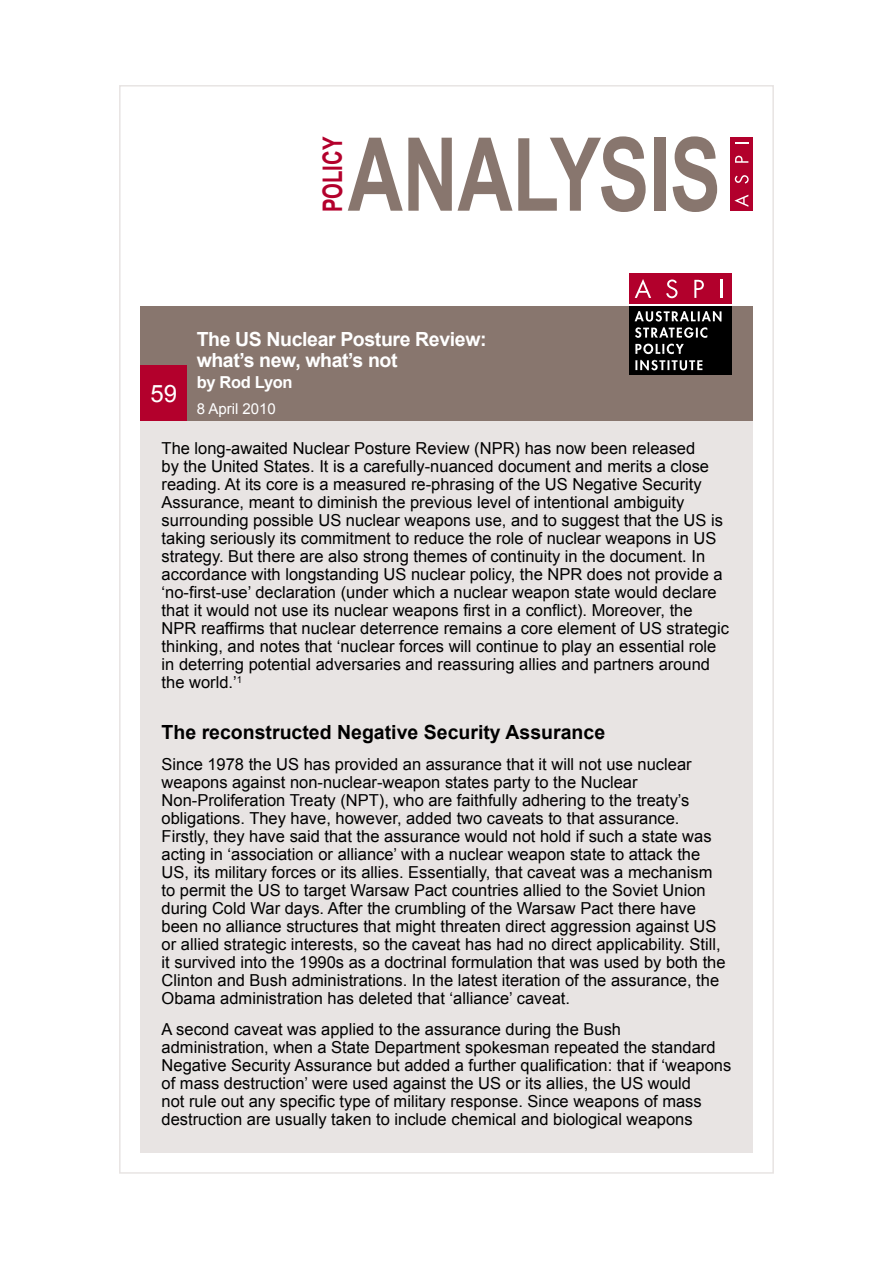
<style>
.page{position:relative;width:893px;height:1263px;background:#fff}
.page>*{position:absolute;margin:0;border:0;box-sizing:border-box;transform-origin:0 0}
.t1{font:700 102px "Arial";letter-spacing:-.005em;color:#88766e;scale:.75 1}
.t2{font:700 27px "Arial";color:#b3002c;scale:.75 1}
.t3{font:24px "Arial";color:#fff}
.t4{font:700 19.5px/21px "Arial";letter-spacing:-.02em;color:#fff}
.t5{font:700 19.5px "Arial";color:#000}
.t6{font:16.5px/18px "Arial";color:#000}
.t7{font:700 16.5px "Arial";letter-spacing:-.02em;color:#fff}
.t8{font:15px "Arial";color:#fff}
</style>
<div class="page">
<div style="left:730px;top:138px;width:23px;height:73px;background:#b2002c"></div>
<svg style="left:734px;top:195px;width:14px;height:12px"></svg>
<svg style="left:735px;top:175px;width:14px;height:9px"></svg>
<svg style="left:735px;top:156px;width:13px;height:7px"></svg>
<svg style="left:735px;top:142px;width:13px;height:1px"></svg>
<div style="left:140px;top:421px;width:613px;height:731px;background:#e8e4e3"></div>
<div style="left:140px;top:306px;width:613px;height:115px;background:#88766e"></div>
<div style="left:629px;top:306px;width:102px;height:69px;background:#000"></div>
<div style="left:629px;top:273px;width:102px;height:31px;background:#b2002c"></div>
<svg style="left:635px;top:279px;width:16px;height:19px"></svg>
<svg style="left:666px;top:279px;width:11px;height:19px"></svg>
<svg style="left:694px;top:280px;width:10px;height:18px"></svg>
<svg style="left:720px;top:280px;width:2px;height:18px"></svg>
<svg style="left:635px;top:344px;width:67px;height:26px"></svg>
<svg style="left:635px;top:311px;width:86px;height:27px"></svg>
<div style="left:140px;top:366px;width:47px;height:55px;background:#b3002c"></div>
<h2 class="t2" style="left:315px;top:212px;width:102px;rotate:-90deg">POLICY</h2>
<h1 class="t1" style="left:348px;top:108px;width:499px">ANALYSIS</h1>
<h3 class="t3" style="left:150px;top:378px;width:28px">59</h3>
<p class="t4" style="left:197px;top:329px;width:291px">The US Nuclear Posture Review: what’s new, what’s not</p>
<p class="t7" style="left:197px;top:371px;width:98px">by Rod Lyon</p>
<p class="t8" style="left:197px;top:398px;width:81px">8 April 2010</p>
<p class="t6" style="left:162px;top:440px;width:569px">The long-awaited Nuclear Posture Review (NPR) has now been released<br>by the United States. It is a carefully-nuanced document and merits a close reading. At its core is a measured re-phrasing of the US Negative Security Assurance, meant to diminish the previous level of intentional ambiguity surrounding possible US nuclear weapons use, and to suggest that the US is taking seriously its commitment to reduce the role of nuclear weapons in US strategy. But there are also strong themes of continuity in the document. In accordance with longstanding US nuclear policy, the NPR does not provide a ‘no-first-use’ declaration (under which a nuclear weapon state would declare that it would not use its nuclear weapons first in a conflict). Moreover, the NPR reaffirms that nuclear deterrence remains a core element of US strategic thinking, and notes that ‘nuclear forces will continue to play an essential role in deterring potential adversaries and reassuring allies and partners around the world.’<sup>1</sup></p>
<p class="t5" style="left:162px;top:719px;width:445px">The reconstructed Negative Security Assurance</p>
<p class="t6" style="left:162px;top:755px;width:566px">Since 1978 the US has provided an assurance that it will not use nuclear weapons against non-nuclear-weapon states party to the Nuclear Non‑Proliferation Treaty (NPT), who are faithfully adhering to the treaty’s obligations. They have, however, added two caveats to that assurance.<br>Firstly, they have said that the assurance would not hold if such a state was acting in ‘association or alliance’ with a nuclear weapon state to attack the US, its military forces or its allies. Essentially, that caveat was a mechanism to permit the US to target Warsaw Pact countries allied to the Soviet Union during Cold War days. After the crumbling of the Warsaw Pact there have been no alliance structures that might threaten direct aggression against US or allied strategic interests, so the caveat has had no direct applicability. Still, it survived into the 1990s as a doctrinal formulation that was used by both the Clinton and Bush administrations. In the latest iteration of the assurance, the Obama administration has deleted that ‘alliance’ caveat.</p>
<p class="t6" style="left:162px;top:1020px;width:571px">A second caveat was applied to the assurance during the Bush administration, when a State Department spokesman repeated the standard Negative Security Assurance but added a further qualification: that if ‘weapons of mass destruction’ were used against the US or its allies, the US would<br>not rule out any specific type of military response. Since weapons of mass destruction are usually taken to include chemical and biological weapons</p>
</div>
